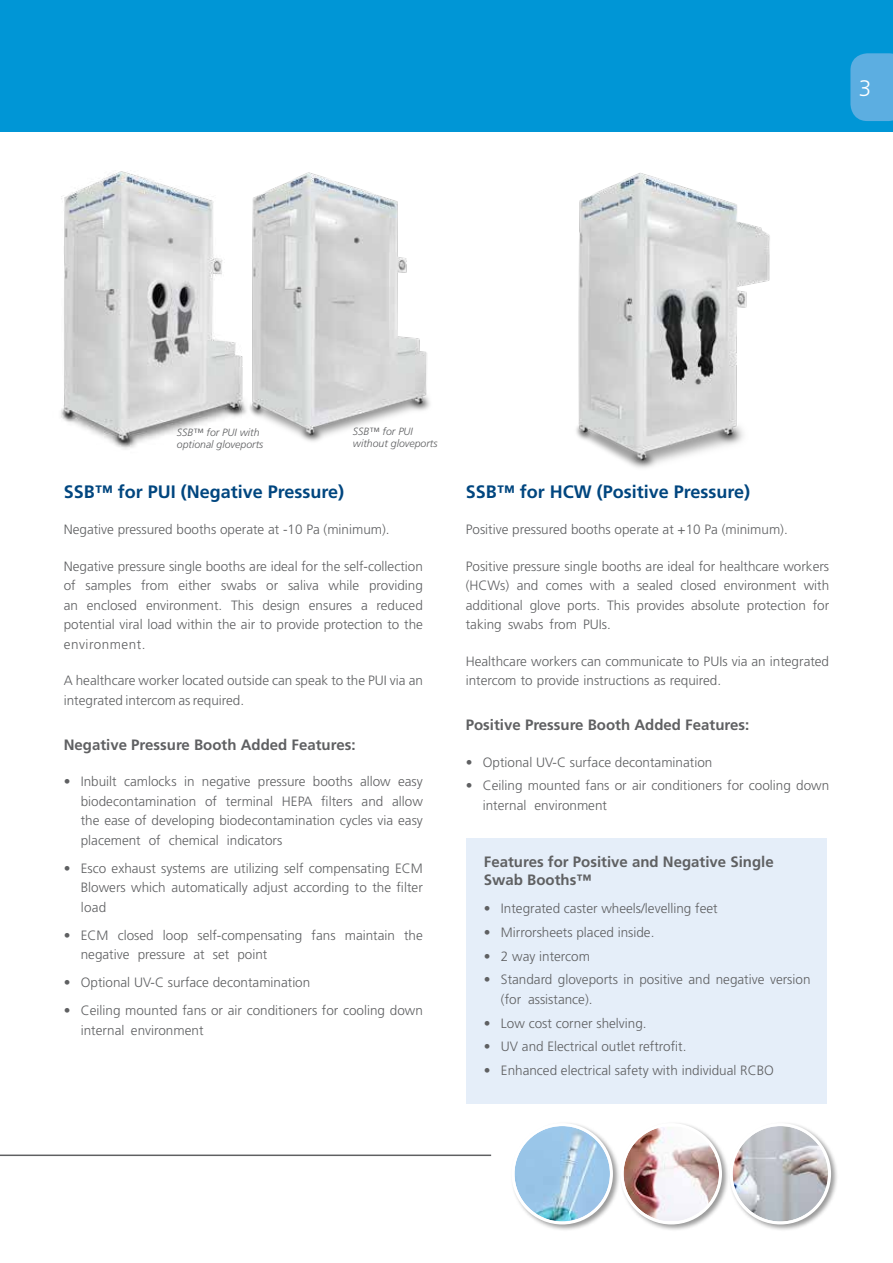
<style>
.page{position:relative;width:893px;height:1263px;background:#fff}
.page>*{position:absolute;margin:0;border:0;box-sizing:border-box;transform-origin:0 0}
.t1{font:300 22.5px "Frutiger LT Std";color:#fff}
.t2{font:700 18px "Frutiger LT Std";color:#00467f}
.t3{font:700 15px/18px "Frutiger LT Std";color:#5f6062}
.t4{font:300 13.5px/19.5px "Frutiger LT Std";color:#5f6062}
.t5{font:italic 300 10.5px/12px "Frutiger LT Std";color:#5f6062}
</style>
<div class="page">
<div style="left:510px;top:1121px;width:110px;height:111px;background:#000;opacity:.4"></div>
<div style="left:513px;top:1124px;width:98px;height:99px;background:#fff;border-radius:50%"></div>
<img style="left:514px;top:1126px;width:96px;height:95px;border-radius:48px">
<div style="left:511px;top:1123px;width:102px;height:101px;border:3px solid #fff;border-radius:50%"></div>
<div style="left:619px;top:1121px;width:111px;height:111px;background:#000;opacity:.4"></div>
<img style="left:624px;top:1127px;width:95px;height:94px">
<div style="left:621px;top:1123px;width:101px;height:101px;border:3px solid #fff;border-radius:50%"></div>
<div style="left:728px;top:1121px;width:111px;height:111px;background:#000;opacity:.4"></div>
<svg style="left:731px;top:1124px;width:98px;height:99px"></svg>
<img style="left:733px;top:1126px;width:95px;height:95px;border-radius:48px">
<div style="left:730px;top:1123px;width:101px;height:101px;border:3px solid #fff;border-radius:50%"></div>
<hr style="left:0;top:1154px;width:491px;height:2px;background:#5f6062">
<img style="left:254px;top:172px;width:176px;height:270px">
<img style="left:576px;top:173px;width:194px;height:295px">
<div style="left:466px;top:838px;width:360px;height:265px;background:#e5eef9"></div>
<img style="left:61px;top:171px;width:193px;height:278px">
<div style="left:0;top:0;width:893px;height:132px;background:#0096d6"></div>
<svg style="left:850px;top:53px;width:43px;height:68px;background:#56ace0"></svg>
<h1 class="t1" style="left:859px;top:75px;width:14px">3</h1>
<p class="t5" style="left:177px;top:427px;width:88px">SSB™ for PUI with optional gloveports</p>
<p class="t5" style="left:353px;top:425px;width:86px">SSB™ for PUI without gloveports</p>
<h2 class="t2" style="left:64px;top:481px;width:282px">SSB™ for PUI (Negative Pressure)</h2>
<p class="t4" style="left:64px;top:520px;width:327px">Negative pressured booths operate at -10 Pa (minimum).</p>
<p class="t4" style="left:64px;top:556px;width:361px;text-align:justify">Negative pressure single booths are ideal for the self-collection of samples from either swabs or saliva while providing an enclosed environment. This design ensures a reduced potential viral load within the air to provide protection to the environment.</p>
<p class="t4" style="left:64px;top:671px;width:361px">A healthcare worker located outside can speak to the PUI via an integrated intercom as required.</p>
<p class="t3" style="left:64px;top:735px;width:293px">Negative Pressure Booth Added Features:</p>
<p class="t4" style="left:81px;top:772px;width:344px;text-align:justify;text-indent:-17px">• Inbuilt camlocks in negative pressure booths allow easy biodecontamination of terminal HEPA filters and allow the ease of developing biodecontamination cycles via easy placement of chemical indicators</p>
<p class="t4" style="left:81px;top:858px;width:344px;text-align:justify;text-indent:-17px">• Esco exhaust systems are utilizing self compensating ECM Blowers which automatically adjust according to the filter load</p>
<p class="t4" style="left:81px;top:925px;width:344px;text-indent:-17px">• ECM closed loop self-compensating fans maintain the negative pressure at set point</p>
<p class="t4" style="left:64px;top:973px;width:248px">• Optional UV-C surface decontamination</p>
<p class="t4" style="left:81px;top:1001px;width:344px;text-indent:-17px">• Ceiling mounted fans or air conditioners for cooling down internal environment</p>
<h2 class="t2" style="left:466px;top:481px;width:286px">SSB™ for HCW (Positive Pressure)</h2>
<p class="t4" style="left:466px;top:520px;width:323px">Positive pressured booths operate at +10 Pa (minimum).</p>
<p class="t4" style="left:466px;top:556px;width:365px;text-align:justify">Positive pressure single booths are ideal for healthcare workers (HCWs) and comes with a sealed closed environment with additional glove ports. This provides absolute protection for taking swabs from PUIs.</p>
<p class="t4" style="left:466px;top:651px;width:365px">Healthcare workers can communicate to PUIs via an integrated intercom to provide instructions as required.</p>
<p class="t3" style="left:466px;top:716px;width:285px">Positive Pressure Booth Added Features:</p>
<p class="t4" style="left:466px;top:752px;width:248px">• Optional UV-C surface decontamination</p>
<p class="t4" style="left:483px;top:776px;width:348px;text-indent:-17px">• Ceiling mounted fans or air conditioners for cooling down internal environment</p>
<p class="t3" style="left:484px;top:853px;width:291px">Features for Positive and Negative Single<br>Swab Booths™</p>
<p class="t4" style="left:484px;top:899px;width:235px">• Integrated caster wheels/levelling feet</p>
<p class="t4" style="left:484px;top:923px;width:172px">• Mirrorsheets placed inside.</p>
<p class="t4" style="left:484px;top:946px;width:108px">• 2 way intercom</p>
<p class="t4" style="left:501px;top:970px;width:311px;text-indent:-17px">• Standard gloveports in positive and negative version (for assistance).</p>
<p class="t4" style="left:484px;top:1013px;width:164px">• Low cost corner shelving.</p>
<p class="t4" style="left:484px;top:1037px;width:204px">• UV and Electrical outlet reftrofit.</p>
<p class="t4" style="left:484px;top:1061px;width:292px">• Enhanced electrical safety with individual RCBO</p>
</div>
